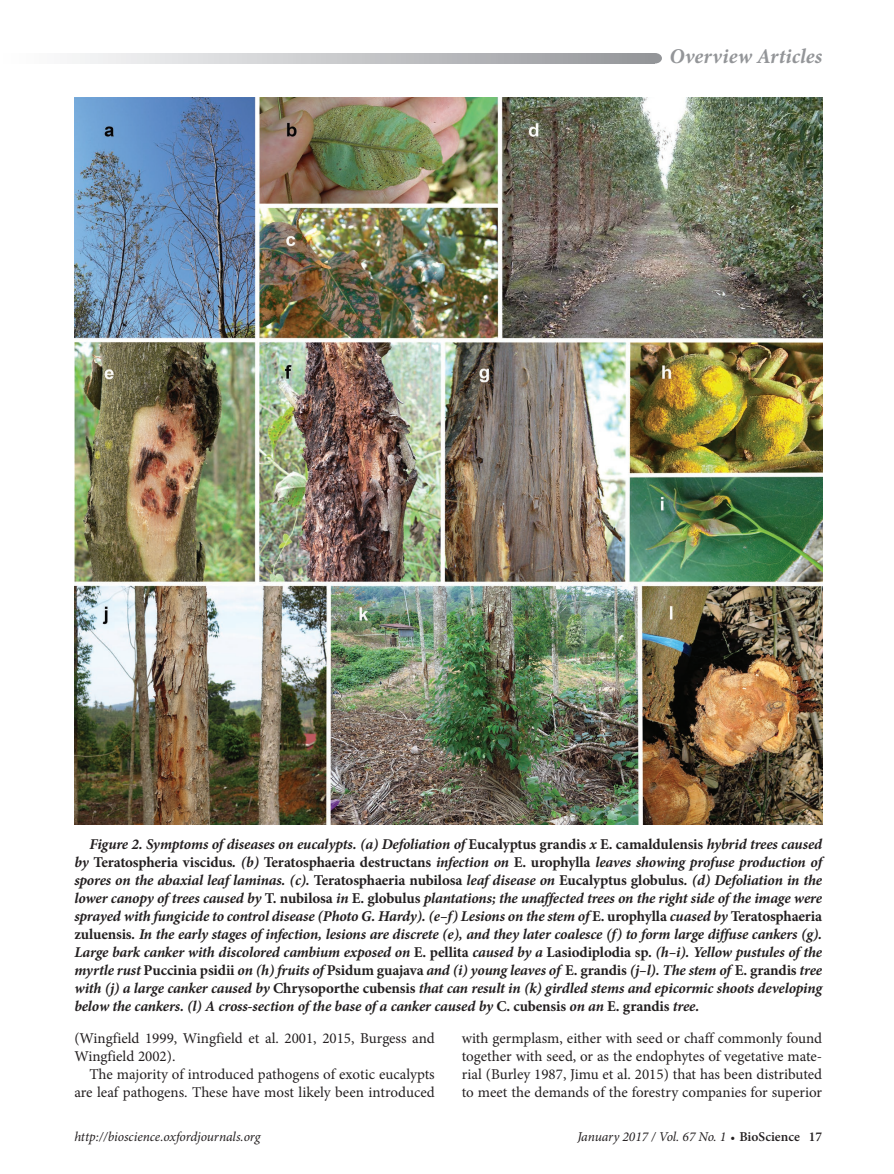
<style>
.page{position:relative;width:894px;height:1174px;background:#fff}
.page>*{position:absolute;margin:0;border:0;box-sizing:border-box;transform-origin:0 0}
.t1{font:italic 700 21px "Minion Pro";letter-spacing:.005em;color:#939598}
.Para{font:italic 700 15px/18px "Minion Pro";letter-spacing:-.015em;color:#231f20;text-align:justify}
.Para-2{font:15px/18px "Minion Pro";color:#231f20;text-align:right}
.ParaFL{font:15px/18px "Minion Pro";color:#231f20}
.t2{font:italic 13.5px "Minion Pro";letter-spacing:-.005em;color:#231f20}
.s1{font-style:normal}
.s2{font-weight:600;font-style:normal;font-size:12px}
.s3{font-weight:600;font-style:normal}
</style>
<div class="page">
<svg style="left:72px;top:53px;width:580px;height:11px;background:#c5c6c9"></svg>
<div style="left:648px;top:53px;width:13px;height:11px;background:#939598;border-radius:50%"></div>
<img style="left:74px;top:97px;width:747px;height:727px">
<h1 class="t1" style="left:669px;top:41px;width:154px">Overview Articles</h1>
<p class="Para" style="left:74px;top:835px;width:749px;text-indent:15px">Figure 2. Symptoms of diseases on eucalypts. (a) Defoliation of <span class="s1">Eucalyptus grandis</span> x <span class="s1">E. camaldulensis</span> hybrid trees caused by <span class="s1">Teratospheria viscidus</span>. (b) <span class="s1">Teratosphaeria destructans</span> infection on <span class="s1">E. urophylla</span> leaves showing profuse production of spores on the abaxial leaf laminas. (c). <span class="s1">Teratosphaeria nubilosa</span> leaf disease on <span class="s1">Eucalyptus globulus</span>. (d) Defoliation in the lower canopy of trees caused by <span class="s1">T. nubilosa</span> in <span class="s1">E. globulus</span> plantations; the unaffected trees on the right side of the image were sprayed with fungicide to control disease (Photo G. Hardy). (e–f) Lesions on the stem of <span class="s1">E. urophylla</span> cuased by <span class="s1">Teratosphaeria zuluensis</span>. In the early stages of infection, lesions are discrete (e), and they later coalesce (f) to form large diffuse cankers (g).<br>Large bark canker with discolored cambium exposed on <span class="s1">E. pellita</span> caused by a <span class="s1">Lasiodiplodia sp.</span> (h–i). Yellow pustules of the myrtle rust <span class="s1">Puccinia psidii</span> on (h) fruits of <span class="s1">Psidum guajava</span> and (i) young leaves of <span class="s1">E. grandis</span> (j–l). The stem of <span class="s1">E. grandis</span> tree with (j) a large canker caused by <span class="s1">Chrysoporthe cubensis</span> that can result in (k) girdled stems and epicormic shoots developing below the cankers. (l) A cross-section of the base of a canker caused by <span class="s1">C. cubensis</span> on an <span class="s1">E. grandis</span> tree.</p>
<p class="ParaFL" style="left:74px;top:1029px;width:361px">(Wingfield 1999, Wingfield et al. 2001, 2015, Burgess and<br>Wingfield 2002).</p>
<p class="Para-2" style="left:74px;top:1065px;width:362px">The majority of introduced pathogens of exotic eucalypts are leaf pathogens. These have most likely been introduced</p>
<p class="Para-2" style="left:461px;top:1029px;width:362px;text-align:justify">with germplasm, either with seed or chaff commonly found together with seed, or as the endophytes of vegetative mate&shy;rial (Burley 1987, Jimu et al. 2015) that has been distributed to meet the demands of the forestry companies for superior</p>
<p class="t2" style="left:74px;top:1128px;width:187px">http://bioscience.oxfordjournals.org</p>
<p class="t2" style="left:577px;top:1128px;width:246px">January 2017 / Vol. 67 No. 1 <span class="s2">•</span> <span class="s3">BioScience 17</span></p>
</div>
